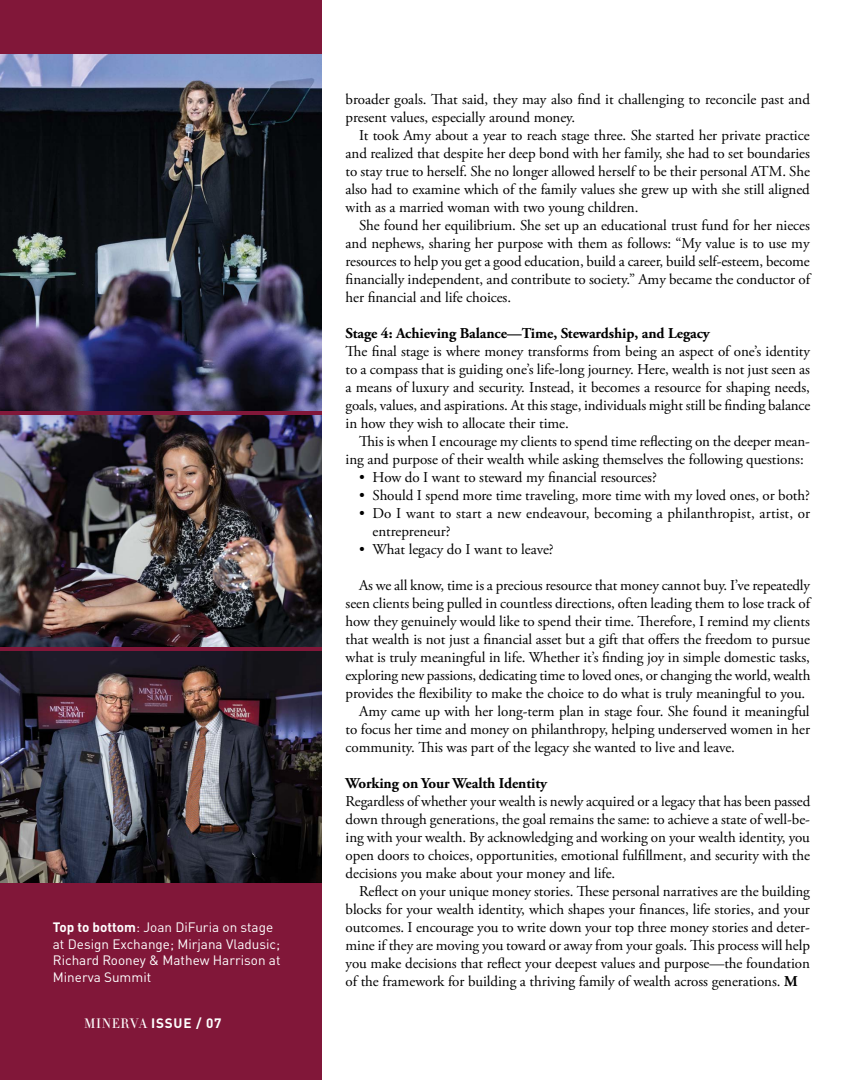
<style>
.page{position:relative;width:864px;height:1080px;background:#fff}
.page>*{position:absolute;margin:0;border:0;box-sizing:border-box;transform-origin:0 0}
.t1{font:15px/18px "Adobe Garamond Pro";letter-spacing:-.005em;color:#000;text-align:justify}
.t2{font:700 15px "Adobe Garamond Pro";letter-spacing:-.005em;color:#000}
.t3{font:13.5px/16.5px "DINOT";color:#fff}
.t4{font:700 13.5px "DINOT";letter-spacing:.06em;color:#fff}
.s1{font-weight:700}
.s2{font-family:"Didot HTF L06 Light";font-weight:400}
</style>
<div class="page">
<div style="left:0;top:0;width:321px;height:1080px;background:#811739"></div>
<img style="left:0;top:55px;width:321px;height:355px">
<img style="left:0;top:651px;width:321px;height:232px">
<img style="left:0;top:415px;width:321px;height:232px">
<p class="t3" style="left:53px;top:919px;width:229px"><span class="s1">Top to bottom</span>: Joan DiFuria on stage at Design Exchange; Mirjana Vladusic;<br>Richard Rooney &amp; Mathew Harrison at<br>Minerva Summit</p>
<p class="t4" style="left:84px;top:1014px;width:139px"><span class="s2">MINERVA</span> ISSUE / 07</p>
<p class="t1" style="left:346px;top:91px;width:466px">broader goals. That said, they may also find it challenging to reconcile past and present values, especially around money.</p>
<p class="t1" style="left:346px;top:127px;width:466px;text-indent:14px">It took Amy about a year to reach stage three. She started her private practice and realized that despite her deep bond with her family, she had to set boundaries to stay true to herself. She no longer allowed herself to be their personal ATM. She also had to examine which of the family values she grew up with she still aligned with as a married woman with two young children.</p>
<p class="t1" style="left:346px;top:217px;width:466px;text-indent:14px">She found her equilibrium. She set up an educational trust fund for her nieces and nephews, sharing her purpose with them as follows: “My value is to use my resources to help you get a good education, build a career, build self-esteem, become financially independent, and contribute to society.” Amy became the conductor of her financial and life choices.</p>
<p class="t2" style="left:346px;top:324px;width:366px">Stage 4: Achieving Balance—Time, Stewardship, and Legacy</p>
<p class="t1" style="left:346px;top:343px;width:466px">The final stage is where money transforms from being an aspect of one’s identity to a compass that is guiding one’s life-long journey. Here, wealth is not just seen as a means of luxury and security. Instead, it becomes a resource for shaping needs, goals, values, and aspirations. At this stage, individuals might still be finding balance in how they wish to allocate their time.</p>
<p class="t1" style="left:346px;top:433px;width:466px;text-indent:14px">This is when I encourage my clients to spend time reflecting on the deeper mean&shy;ing and purpose of their wealth while asking themselves the following questions:</p>
<p class="t1" style="left:359px;top:469px;width:299px">• How do I want to steward my financial resources?</p>
<p class="t1" style="left:359px;top:487px;width:452px">• Should I spend more time traveling, more time with my loved ones, or both?</p>
<p class="t1" style="left:373px;top:505px;width:439px;text-indent:-14px">• Do I want to start a new endeavour, becoming a philanthropist, artist, or entrepreneur?</p>
<p class="t1" style="left:359px;top:541px;width:196px">• What legacy do I want to leave?</p>
<p class="t1" style="left:359px;top:577px;width:453px">As we all know, time is a precious resource that money cannot buy. I’ve repeatedly</p>
<p class="t1" style="left:346px;top:595px;width:466px">seen clients being pulled in countless directions, often leading them to lose track of</p>
<p class="t1" style="left:346px;top:613px;width:466px">how they genuinely would like to spend their time. Therefore, I remind my clients</p>
<p class="t1" style="left:346px;top:631px;width:466px">that wealth is not just a financial asset but a gift that offers the freedom to pursue</p>
<p class="t1" style="left:346px;top:649px;width:466px">what is truly meaningful in life. Whether it’s finding joy in simple domestic tasks,</p>
<p class="t1" style="left:346px;top:667px;width:466px">exploring new passions, dedicating time to loved ones, or changing the world, wealth</p>
<p class="t1" style="left:346px;top:685px;width:461px">provides the flexibility to make the choice to do what is truly meaningful to you.</p>
<p class="t1" style="left:359px;top:703px;width:452px">Amy came up with her long-term plan in stage four. She found it meaningful</p>
<p class="t1" style="left:346px;top:721px;width:466px">to focus her time and money on philanthropy, helping underserved women in her</p>
<p class="t1" style="left:346px;top:739px;width:391px">community. This was part of the legacy she wanted to live and leave.</p>
<p class="t2" style="left:346px;top:774px;width:203px">Working on Your Wealth Identity</p>
<p class="t1" style="left:346px;top:793px;width:466px">Regardless of whether your wealth is newly acquired or a legacy that has been passed down through generations, the goal remains the same: to achieve a state of well-be&shy;ing with your wealth. By acknowledging and working on your wealth identity, you open doors to choices, opportunities, emotional fulfillment, and security with the decisions you make about your money and life.</p>
<p class="t1" style="left:346px;top:883px;width:466px;text-indent:14px">Reflect on your unique money stories. These personal narratives are the building blocks for your wealth identity, which shapes your finances, life stories, and your outcomes. I encourage you to write down your top three money stories and deter&shy;mine if they are moving you toward or away from your goals. This process will help you make decisions that reflect your deepest values and purpose—the foundation of the framework for building a thriving family of wealth across generations. <span class="s1">M</span></p>
</div>
